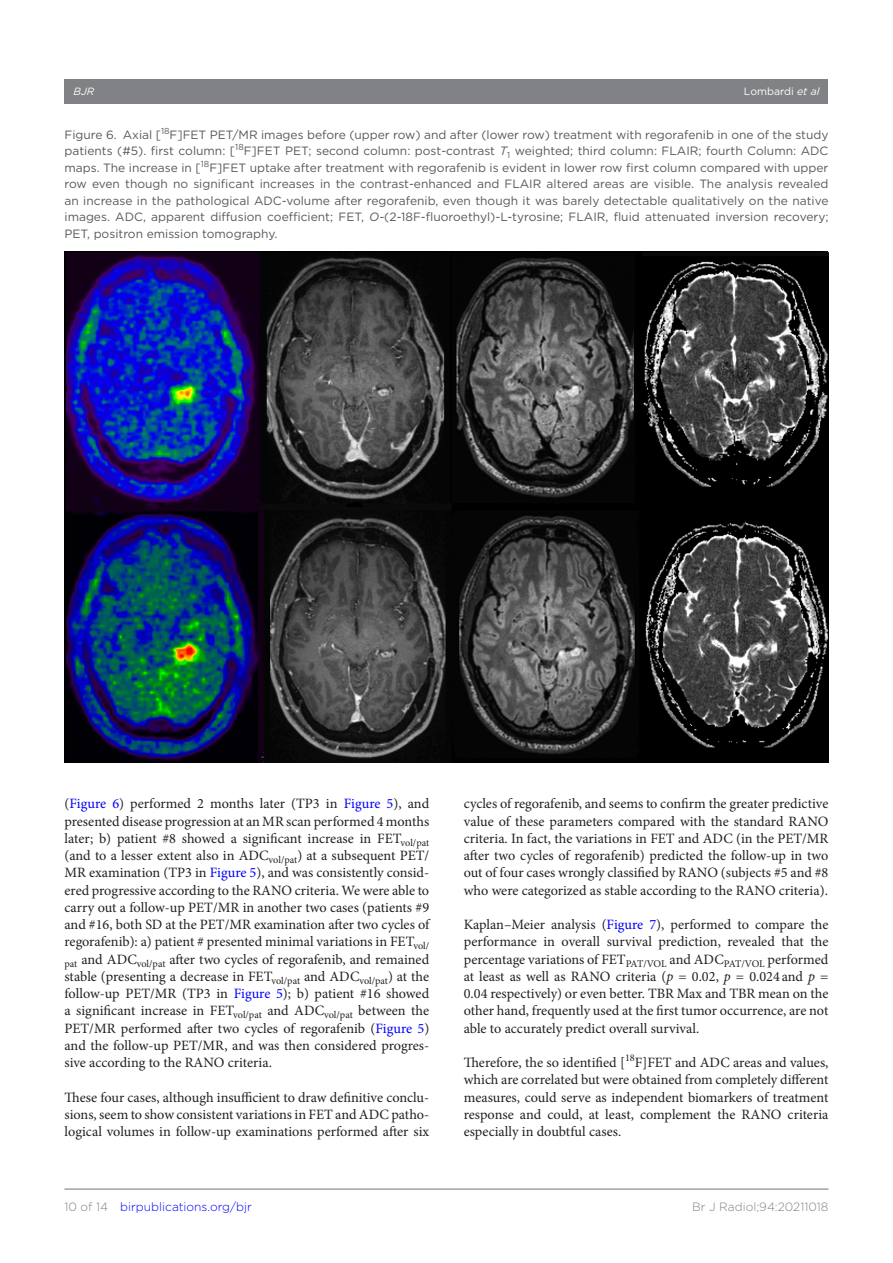
<style>
.page{position:relative;width:893px;height:1263px;background:#fff}
.page>*{position:absolute;margin:0;border:0;box-sizing:border-box;transform-origin:0 0}
.t1{font:14.25px/17.2px "Minion Pro";color:#231f20;text-align:justify}
.t2{font:12px/16.5px "Gotham";color:#57585a;text-align:justify}
.t3{font:300 12px "Gotham";color:#00f}
.t4{font:300 12px "Gotham";color:#808285}
.t5{font:10.5px "Gotham";color:#fff}
.t6{font:italic 10.5px "Gotham";color:#fff}
.s1{font-style:italic}
.s2{color:#00f}
.s3{color:#808285}
</style>
<div class="page">
<hr style="left:64px;top:1188px;width:764px;height:2px;background:#808285">
<div style="left:64px;top:79px;width:764px;height:24px;background:#808285"></div>
<img style="left:64px;top:252px;width:764px;height:510px">
<p class="t6" style="left:74px;top:85px;width:22px">BJR</p>
<p class="t5" style="left:744px;top:85px;width:77px">Lombardi <span class="s1">et al</span></p>
<p class="t2" style="left:64px;top:126px;width:765px">Figure 6. Axial [<sup>18</sup>F]FET PET/MR images before (upper row) and after (lower row) treatment with regorafenib in one of the study patients (#5). first column: [<sup>18</sup>F]FET PET; second column: post-contrast <span class="s1">T</span><sub>1</sub> weighted; third column: FLAIR; fourth Column: ADC maps. The increase in [<sup>18</sup>F]FET uptake after treatment with regorafenib is evident in lower row first column compared with upper row even though no significant increases in the contrast-enhanced and FLAIR altered areas are visible. The analysis revealed an increase in the pathological ADC-volume after regorafenib, even though it was barely detectable qualitatively on the native images. ADC, apparent diffusion coefficient; FET, <span class="s1">O-</span>(2-18F-fluoroethyl)-L-tyrosine; FLAIR, fluid attenuated inversion recovery; PET, positron emission tomography.</p>
<p class="t1" style="left:64px;top:795px;width:366px">(<span class="s2">Figure 6</span>) performed 2 months later (TP3 in <span class="s2">Figure 5</span>), and presented disease progression at an MR scan performed 4 months later; b) patient #8 showed a significant increase in FET<sub>vol/pat </sub>(and to a lesser extent also in ADC<sub>vol/pat</sub>) at a subsequent PET/ MR examination (TP3 in <span class="s2">Figure 5</span>), and was consistently consid&shy;ered progressive according to the RANO criteria. We were able to carry out a follow-up PET/MR in another two cases (patients #9 and #16, both SD at the PET/MR examination after two cycles of regorafenib): a) patient # presented minimal variations in FET<sub>vol/ pat</sub> and ADC<sub>vol/pat</sub> after two cycles of regorafenib, and remained stable (presenting a decrease in FET<sub>vol/pat</sub> and ADC<sub>vol/pat</sub>) at the follow-up PET/MR (TP3 in <span class="s2">Figure 5</span>); b) patient #16 showed a significant increase in FET<sub>vol/pat</sub> and ADC<sub>vol/pat</sub> between the PET/MR performed after two cycles of regorafenib (<span class="s2">Figure 5</span>) and the follow-up PET/MR, and was then considered progres&shy;sive according to the RANO criteria.</p>
<p class="t1" style="left:65px;top:1088px;width:366px">These four cases, although insufficient to draw definitive conclu&shy;sions, seem to show consistent variations in FET and ADC patho&shy;logical volumes in follow-up examinations performed after six</p>
<p class="t1" style="left:464px;top:795px;width:366px">cycles of regorafenib, and seems to confirm the greater predictive value of these parameters compared with the standard RANO criteria. In fact, the variations in FET and ADC (in the PET/MR after two cycles of regorafenib) predicted the follow-up in two out of four cases wrongly classified by RANO (subjects #5 and #8 who were categorized as stable according to the RANO criteria).</p>
<p class="t1" style="left:464px;top:916px;width:366px">Kaplan–Meier analysis (<span class="s2">Figure 7</span>), performed to compare the performance in overall survival prediction, revealed that the percentage variations of FET<sub>PAT/VOL</sub> and ADC<sub>PAT/VOL</sub> performed at least as well as RANO criteria (<span class="s1">p</span> = 0.02, <span class="s1">p</span> = 0.024 and <span class="s1">p</span> = 0.04 respectively) or even better. TBR Max and TBR mean on the other hand, frequently used at the first tumor occurrence, are not able to accurately predict overall survival.</p>
<p class="t1" style="left:464px;top:1054px;width:366px">Therefore, the so identified [<sup>18</sup>F]FET and ADC areas and values, which are correlated but were obtained from completely different measures, could serve as independent biomarkers of treatment response and could, at least, complement the RANO criteria especially in doubtful cases.</p>
<p class="t3" style="left:64px;top:1199px;width:189px"><span class="s3">10 of 14</span> birpublications.org/bjr</p>
<p class="t4" style="left:692px;top:1199px;width:138px">Br J Radiol;94:20211018</p>
</div>
